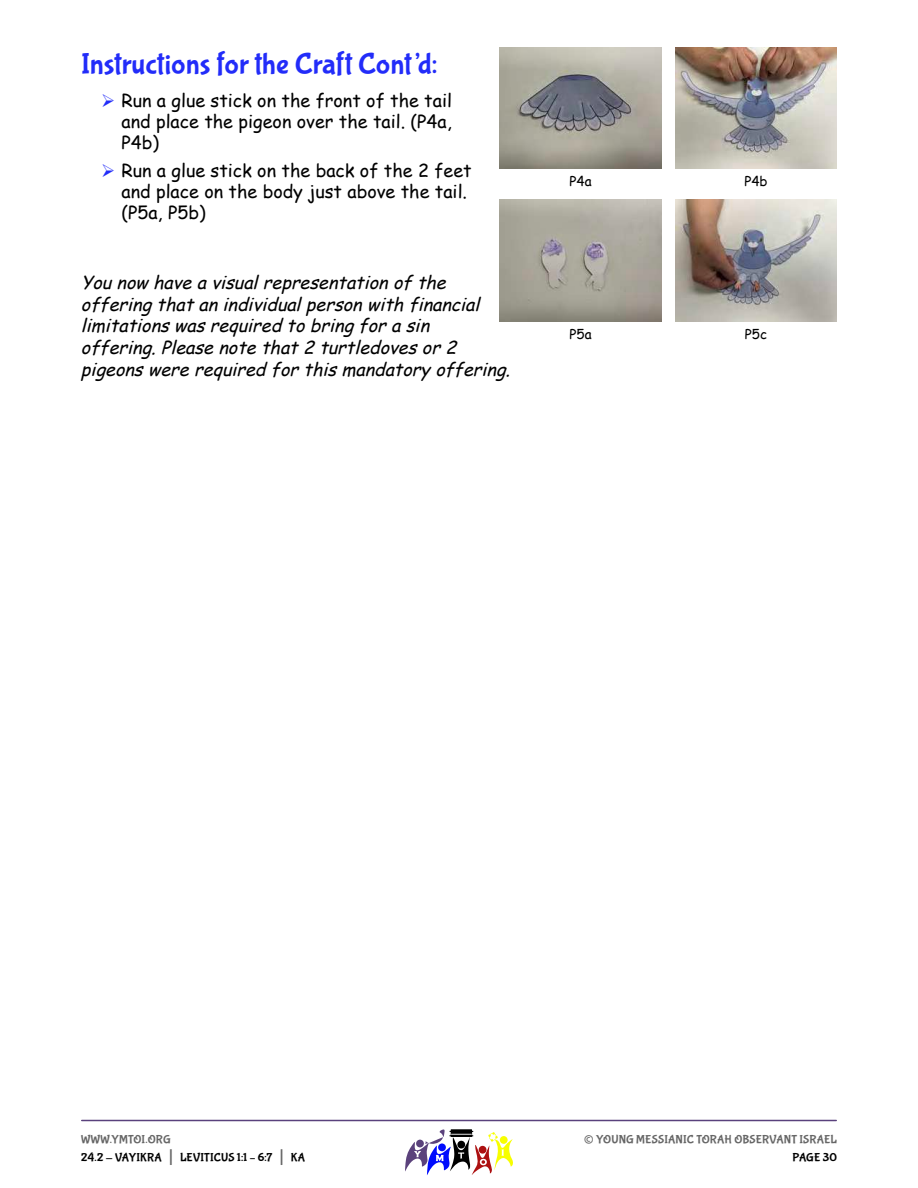
<style>
.page{position:relative;width:918px;height:1188px;background:#fff}
.page>*{position:absolute;margin:0;border:0;box-sizing:border-box;transform-origin:0 0}
.t1{font:30px "Bubblegum Sans";color:#222cf9}
.t2{font:27px "Bubblegum Sans";color:#666}
.t3{font:italic 18px/21.6px "Comic Sans MS";color:#000}
.t4{font:18px/21px "Comic Sans MS";color:#000;text-align:justify}
.t5{font:13.5px "Comic Sans MS";color:#000}
.t6{font:12px/18px "Bubblegum Sans";letter-spacing:.015em;color:#000}
.t7{font:12px "Bubblegum Sans";letter-spacing:.01em;color:#666}
.s1{color:#666}
.s2{font-size:21px;color:#666}
</style>
<div class="page">
<hr style="left:82px;top:1120px;width:754px;height:1px;background:#59417c">
<svg style="left:405px;top:1129px;width:108px;height:46px"></svg>
<img style="left:500px;top:47px;width:162px;height:122px">
<img style="left:675px;top:47px;width:162px;height:122px">
<img style="left:500px;top:200px;width:162px;height:121px">
<img style="left:675px;top:200px;width:162px;height:121px">
<h1 class="t1" style="left:81px;top:51px;width:358px">Instructions for the Craft Cont’d:</h1>
<p class="t4" style="left:122px;top:92px;width:332px">Run a glue stick on the front of the tail and place the pigeon over the tail. (P4a, P4b)</p>
<p class="t4" style="left:122px;top:162px;width:352px;text-align:left">Run a glue stick on the back of the 2 feet and place on the body just above the tail. (P5a, P5b)</p>
<p class="t3" style="left:81px;top:274px;width:435px">You now have a visualrepresentation of the offering that an individualperson with financial limitations was required to bring for a sin offering.Please note that 2 turtledoves or 2 pigeons were required for this mandatory offering.</p>
<p class="t5" style="left:569px;top:176px;width:24px">P4a</p>
<p class="t5" style="left:744px;top:176px;width:25px">P4b</p>
<p class="t5" style="left:569px;top:328px;width:24px">P5a</p>
<p class="t5" style="left:745px;top:328px;width:24px">P5c</p>
<p class="t6" style="left:81px;top:1131px;width:226px"><span class="s1">WWW.YMTOI.ORG<br></span>24.2 - VAYIKRA <span class="s2">|</span> LEVITICUS 1:1 – 6:7 <span class="s2">|</span> KA</p>
<h2 class="t2" style="left:584px;top:1128px;width:12px">©</h2>
<p class="t7" style="left:596px;top:1134px;width:242px">YOUNG MESSIANIC TORAH OBSERVANT ISRAEL</p>
<p class="t6" style="left:792px;top:1149px;width:46px">PAGE 30</p>
</div>
